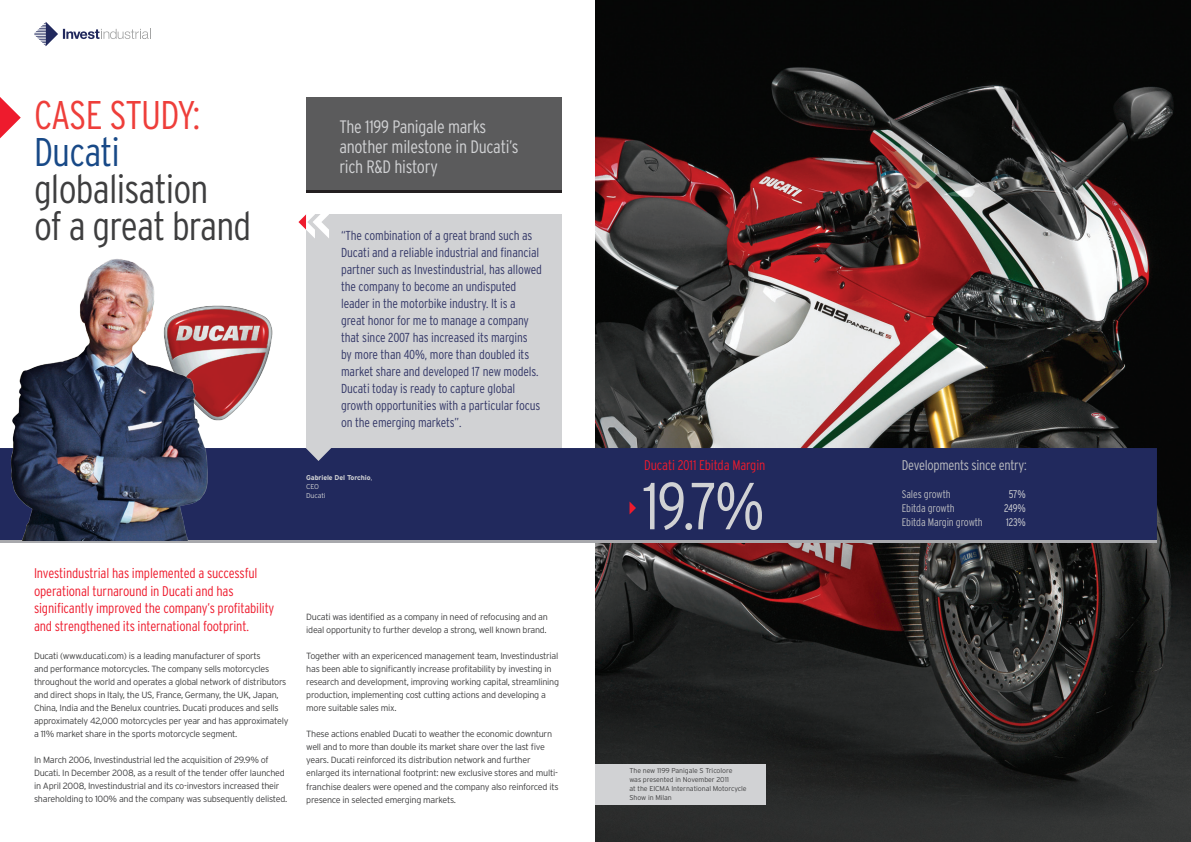
<style>
.page{position:relative;width:1191px;height:842px;background:#fff}
.page>*{position:absolute;margin:0;border:0;box-sizing:border-box;transform-origin:0 0}
.Titolo_2{font:300 condensed 66.3px "Interstate";color:#d1d2d4}
.Titolo_2-2{font:300 condensed 40px/37px "Interstate";letter-spacing:-.02em;color:#3e3e3f}
.Titolo_2-3{font:300 condensed 40px/37px "Interstate";letter-spacing:-.02em;color:#ee3e3a}
.Titolo_2-4{font:300 condensed 18px/20px "Interstate";letter-spacing:-.015em;color:#d1d2d4}
.CEO_text{font:300 condensed 14px/17.5px "Interstate";letter-spacing:-.01em;color:#ee1b2d}
.Titolo_6{font:300 condensed 14px "Interstate";letter-spacing:-.02em;color:#bcbdc0}
.CEO_text-2{font:300 condensed 13px/17px "Interstate";letter-spacing:-.01em;color:#333767}
.Titolo_6-2{font:300 condensed 11px "Interstate";letter-spacing:-.01em;color:#bcbdc0}
.Titolo_6-3{font:300 condensed 11px "Interstate";letter-spacing:-.02em;color:#d1d2d4}
.Corpo{font:300 9px/13px "Interstate";letter-spacing:-.03em;color:#3e3e3f}
.Corpo-2{font:300 7px/9px "Interstate";letter-spacing:-.01em;color:#3e3e3f}
.Corpo-3{font:700 7px/9px "Interstate";letter-spacing:-.01em;color:#d1d2d4}
.Corpo-4{font:300 7px "Interstate";letter-spacing:-.01em;color:#d1d2d4}
.s1{color:#184987}
.s2{font-weight:300}
</style>
<div class="page">
<svg style="left:34px;top:22px;width:117px;height:24px"></svg>
<img style="left:595px;top:0;width:596px;height:842px">
<div style="left:306px;top:214px;width:255px;height:259px;background:#d1d2d4"></div>
<svg style="left:298px;top:214px;width:31px;height:24px"></svg>
<svg style="left:0;top:97px;width:21px;height:41px"></svg>
<div style="left:595px;top:764px;width:170px;height:40px;background:#d1d2d4"></div>
<div style="left:0;top:448px;width:1157px;height:93px;background:#21295d"></div>
<hr style="left:0;top:541px;width:1157px;height:2px;background:#a8a9ad">
<svg style="left:629px;top:501px;width:7px;height:13px"></svg>
<div style="left:306px;top:97px;width:255px;height:94px;background:#5b5b5c"></div>
<hr style="left:306px;top:190px;width:255px;height:2px;background:#231f20">
<img style="left:224px;top:306px;width:48px;height:113px">
<img style="left:0;top:259px;width:224px;height:281px">
<p class="Titolo_2-3" style="left:34px;top:96px;width:168px">CASE STUDY:<br><span class="s1">Ducati</span></p>
<p class="Titolo_2-2" style="left:34px;top:170px;width:219px">globalisation<br>of a great brand</p>
<p class="Titolo_2-4" style="left:339px;top:116px;width:181px">The 1199 Panigale marks another milestone in Ducati’s rich R&amp;D history</p>
<p class="CEO_text-2" style="left:341px;top:227px;width:202px">“The combination of a great brand such as Ducati and a reliable industrial and financial partner such as Investindustrial, has allowed the company to become an undisputed leader in the motorbike industry. It is a great honor for me to manage a company that since 2007 has increased its margins<br>by more than 40%, more than doubled its market share and developed 17 new models.<br>Ducati today is ready to capture global growth opportunities with a particular focus on the emerging markets”.</p>
<p class="Corpo-3" style="left:306px;top:473px;width:68px">Gabriele Del Torchio<span class="s2">,<br>CEO</span></p>
<p class="Corpo-4" style="left:306px;top:491px;width:21px">Ducati</p>
<p class="CEO_text" style="left:34px;top:564px;width:242px">Investindustrial has implemented a successful operational turnaround in Ducati and has significantly improved the company’s profitability and strengthened its international footprint.</p>
<p class="Corpo" style="left:34px;top:649px;width:256px">Ducati (www.ducati.com) is a leading manufacturer of sports<br>and performance motorcycles. The company sells motorcycles throughout the world and operates a global network of distributors and direct shops in Italy, the US, France, Germany, the UK, Japan, China, India and the Benelux countries. Ducati produces and sells approximately 42,000 motorcycles per year and has approximately a 11% market share in the sports motorcycle segment.</p>
<p class="Corpo" style="left:34px;top:753px;width:255px">In March 2006, Investindustrial led the acquisition of 29.9% of Ducati. In December 2008, as a result of the tender offer launched in April 2008, Investindustrial and its co-investors increased their shareholding to 100% and the company was subsequently delisted.</p>
<p class="Corpo" style="left:306px;top:611px;width:243px">Ducati was identified as a company in need of refocusing and an ideal opportunity to further develop a strong, well known brand.</p>
<p class="Corpo" style="left:306px;top:650px;width:254px">Together with an expericenced management team, Investindustrial has been able to significantly increase profitability by investing in research and development, improving working capital, streamlining production, implementing cost cutting actions and developing a more suitable sales mix.</p>
<p class="Corpo" style="left:306px;top:728px;width:254px">These actions enabled Ducati to weather the economic downturn well and to more than double its market share over the last five years. Ducati reinforced its distribution network and further enlarged its international footprint: new exclusive stores and multi&shy;franchise dealers were opened and the company also reinforced its presence in selected emerging markets.</p>
<p class="CEO_text" style="left:644px;top:456px;width:123px">Ducati 2011 Ebitda Margin</p>
<p class="Titolo_2" style="left:643px;top:469px;width:123px">19.7%</p>
<p class="Corpo-2" style="left:629px;top:766px;width:119px">The new 1199 Panigale S Tricolore<br>was presented in November 2011<br>at the EICMA International Motorcycle<br>Show in Milan</p>
<p class="Titolo_6" style="left:901px;top:457px;width:126px">Developments since entry:</p>
<p class="Titolo_6-2" style="left:901px;top:488px;width:51px">Sales growth</p>
<p class="Titolo_6-3" style="left:1008px;top:488px;width:19px">57%</p>
<p class="Titolo_6-3" style="left:1004px;top:502px;width:23px">249%</p>
<p class="Titolo_6-3" style="left:1006px;top:516px;width:21px">123%</p>
<p class="Titolo_6-2" style="left:901px;top:502px;width:55px">Ebitda growth</p>
<p class="Titolo_6-2" style="left:901px;top:516px;width:83px">Ebitda Margin growth</p>
</div>
